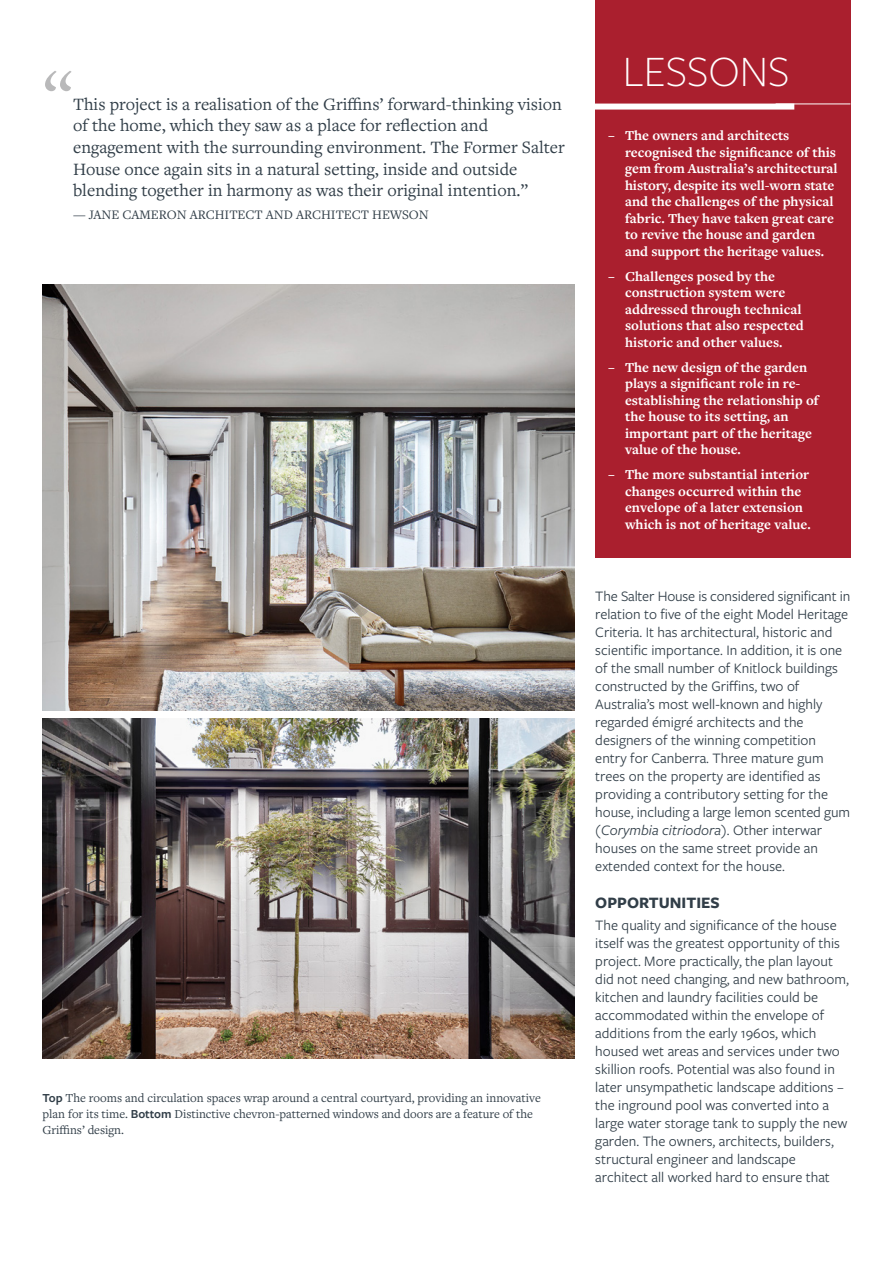
<style>
.page{position:relative;width:893px;height:1263px;background:#fff}
.page>*{position:absolute;margin:0;border:0;box-sizing:border-box;transform-origin:0 0}
.t1{font:72px "Freight Text Pro";color:#b9b9ba}
.t2{font:300 45px "Freight Sans Pro";color:#fff}
.t3{font:18px/21.6px "Freight Text Pro";color:#313e48}
.t4{font:700 16.5px "Freight Sans Pro";color:#313e48}
.t5{font:15px/18px "Freight Sans Pro";color:#313e48}
.t6{font:700 14.25px/16.5px "Freight Text Pro";color:#fff}
.t7{font:13.5px "Freight Text Pro";color:#313e48}
.t8{font:12.75px/15.8px "Freight Text Pro";color:#313e48}
.s1{font-family:"Freight Sans Pro";font-weight:600}
.s2{font-style:italic}
</style>
<div class="page">
<div style="left:595px;top:0;width:255px;height:557px;background:#aa1f2e"></div>
<div style="left:594px;top:104px;width:200px;height:6px;background:#fff"></div>
<hr style="left:776px;top:104px;width:74px;height:1px;background:#fff">
<img style="left:43px;top:285px;width:531px;height:425px">
<img style="left:43px;top:719px;width:531px;height:340px">
<h1 class="t1" style="left:43px;top:48px;width:32px">“</h1>
<p class="t3" style="left:73px;top:92px;width:493px">This project is a realisation of the Griffins’ forward-thinking vision of the home, which they saw as a place for reflection and engagement with the surrounding environment. The Former Salter House once again sits in a natural setting, inside and outside blending together in harmony as was their original intention.”</p>
<p class="t7" style="left:73px;top:205px;width:357px">— JANE CAMERON ARCHITECT AND ARCHITECT HEWSON</p>
<p class="t8" style="left:43px;top:1090px;width:500px"><span class="s1">Top</span> The rooms and circulation spaces wrap around a central courtyard, providing an innovative plan for its time. <span class="s1">Bottom</span> Distinctive chevron-patterned windows and doors are a feature of the<br>Griffins’ design.</p>
<h2 class="t2" style="left:623px;top:42px;width:168px">LESSONS</h2>
<p class="t6" style="left:625px;top:127px;width:214px;text-indent:-17px">– The owners and architects recognised the significance of this gem from Australia’s architectural history, despite its well-worn state and the challenges of the physical fabric. They have taken great care to revive the house and garden and support the heritage values.</p>
<p class="t6" style="left:625px;top:267px;width:180px;text-indent:-17px">– Challenges posed by the construction system were addressed through technical solutions that also respected historic and other values.</p>
<p class="t6" style="left:625px;top:358px;width:195px;text-indent:-17px">– The new design of the garden plays a significant role in re&shy;establishing the relationship of the house to its setting, an important part of the heritage value of the house.</p>
<p class="t6" style="left:625px;top:466px;width:187px;text-indent:-17px">– The more substantial interior changes occurred within the envelope of a later extension which is not of heritage value.</p>
<p class="t5" style="left:595px;top:587px;width:256px">The Salter House is considered significant in relation to five of the eight Model Heritage Criteria. It has architectural, historic and scientific importance. In addition, it is one of the small number of Knitlock buildings constructed by the Griffins, two of Australia’s most well-known and highly regarded émigré architects and the designers of the winning competition entry for Canberra. Three mature gum trees on the property are identified as providing a contributory setting for the house, including a large lemon scented gum <span class="s2">(Corymbia citriodora)</span>. Other interwar houses on the same street provide an extended context for the house.</p>
<p class="t4" style="left:595px;top:891px;width:126px">OPPORTUNITIES</p>
<p class="t5" style="left:595px;top:916px;width:255px">The quality and significance of the house itself was the greatest opportunity of this project. More practically, the plan layout did not need changing, and new bathroom, kitchen and laundry facilities could be accommodated within the envelope of additions from the early 1960s, which housed wet areas and services under two skillion roofs. Potential was also found in later unsympathetic landscape additions – the inground pool was converted into a large water storage tank to supply the new garden. The owners, architects, builders, structural engineer and landscape architect all worked hard to ensure that</p>
</div>
